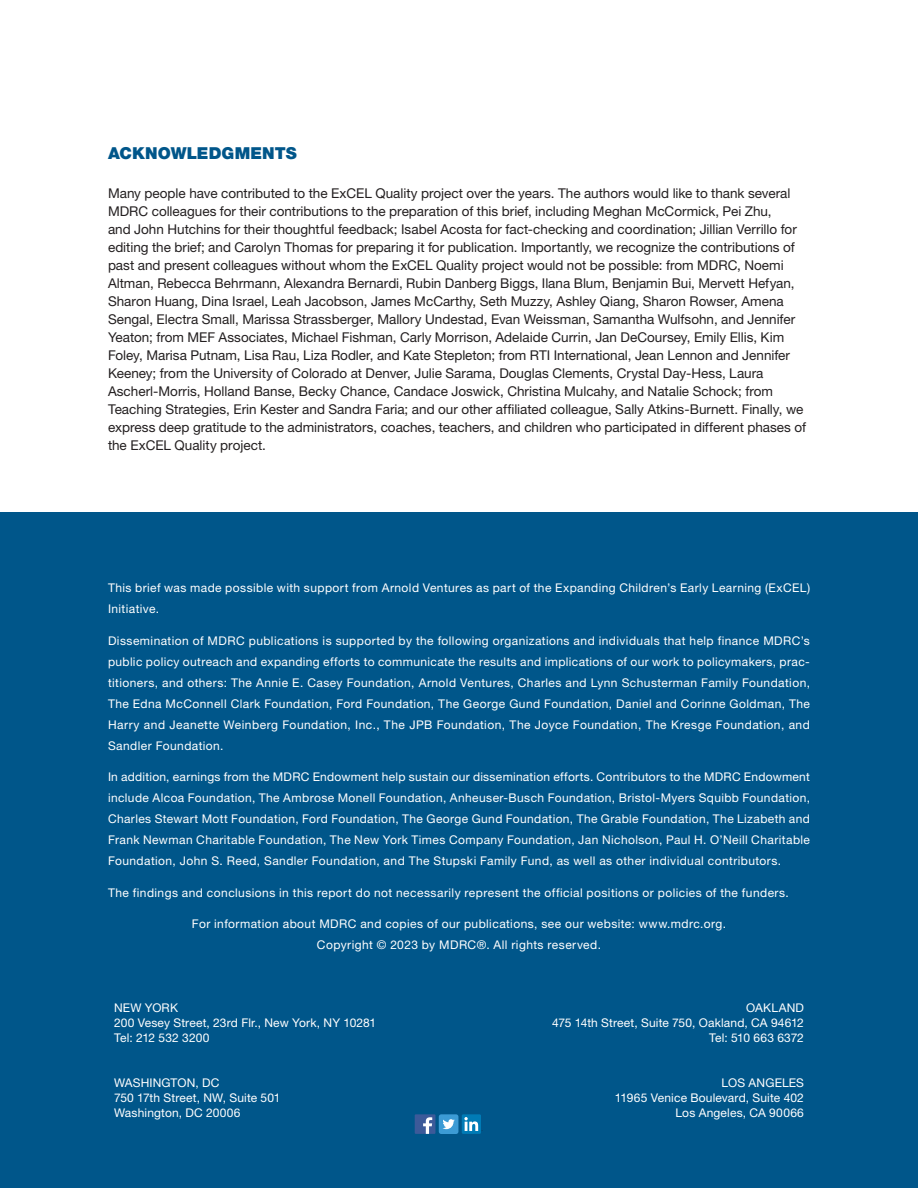
<style>
.page{position:relative;width:918px;height:1188px;background:#fff}
.page>*{position:absolute;margin:0;border:0;box-sizing:border-box;transform-origin:0 0}
.Subhead_A{font:900 16.5px "Helvetica Neue LT Std";letter-spacing:.005em;color:#00568a}
.Acknowledgments{font:13.5px/18px "Helvetica Neue LT Std";color:#231f20}
.t1{font:12px/21px "Helvetica Neue LT Std";letter-spacing:.035em;color:#fff;text-align:justify}
.t2{font:12px/15px "Helvetica Neue LT Std";letter-spacing:.01em;color:#fff}
.t3{font:12px/15px "Helvetica Neue LT Std";letter-spacing:.015em;color:#fff;text-align:right}
</style>
<div class="page">
<div style="left:0;top:513px;width:918px;height:675px;background:#00568a"></div>
<div style="left:415px;top:1114px;width:20px;height:20px;background:#3c5a99"></div>
<svg style="left:423px;top:1117px;width:9px;height:17px"></svg>
<div style="left:439px;top:1114px;width:19px;height:20px;background:#3c9bd5;border-radius:2px"></div>
<svg style="left:442px;top:1119px;width:13px;height:10px"></svg>
<div style="left:462px;top:1114px;width:19px;height:20px;background:#007bb6"></div>
<svg style="left:464px;top:1117px;width:19px;height:14px"></svg>
<p class="Subhead_A" style="left:108px;top:143px;width:190px">ACKNOWLEDGMENTS</p>
<p class="Acknowledgments" style="left:108px;top:184px;width:700px">Many people have contributed to the ExCEL Quality project over the years. The authors would like to thank several MDRC colleagues for their contributions to the preparation of this brief, including Meghan McCormick, Pei Zhu,<br>and John Hutchins for their thoughtful feedback; Isabel Acosta for fact-checking and coordination; Jillian Verrillo for editing the brief; and Carolyn Thomas for preparing it for publication. Importantly, we recognize the contributions of past and present colleagues without whom the ExCEL Quality project would not be possible: from MDRC, Noemi Altman, Rebecca Behrmann, Alexandra Bernardi, Rubin Danberg Biggs, Ilana Blum, Benjamin Bui, Mervett Hefyan, Sharon Huang, Dina Israel, Leah Jacobson, James McCarthy, Seth Muzzy, Ashley Qiang, Sharon Rowser, Amena Sengal, Electra Small, Marissa Strassberger, Mallory Undestad, Evan Weissman, Samantha Wulfsohn, and Jennifer Yeaton; from MEF Associates, Michael Fishman, Carly Morrison, Adelaide Currin, Jan DeCoursey, Emily Ellis, Kim Foley, Marisa Putnam, Lisa Rau, Liza Rodler, and Kate Stepleton; from RTI International, Jean Lennon and Jennifer Keeney; from the University of Colorado at Denver, Julie Sarama, Douglas Clements, Crystal Day-Hess, Laura Ascherl-Morris, Holland Banse, Becky Chance, Candace Joswick, Christina Mulcahy, and Natalie Schock; from Teaching Strategies, Erin Kester and Sandra Faria; and our other affiliated colleague, Sally Atkins-Burnett. Finally, we express deep gratitude to the administrators, coaches, teachers, and children who participated in different phases of the ExCEL Quality project.</p>
<p class="t1" style="left:108px;top:577px;width:704px">This brief was made possible with support from Arnold Ventures as part of the Expanding Children’s Early Learning (ExCEL)<br>Initiative.</p>
<p class="t1" style="left:108px;top:630px;width:704px">Dissemination of MDRC publications is supported by the following organizations and individuals that help finance MDRC’s public policy outreach and expanding efforts to communicate the results and implications of our work to policymakers, prac&shy;titioners, and others: The Annie E. Casey Foundation, Arnold Ventures, Charles and Lynn Schusterman Family Foundation, The Edna McConnell Clark Foundation, Ford Foundation, The George Gund Foundation, Daniel and Corinne Goldman, The Harry and Jeanette Weinberg Foundation, Inc., The JPB Foundation, The Joyce Foundation, The Kresge Foundation, and Sandler Foundation.</p>
<p class="t1" style="left:108px;top:766px;width:704px">In addition, earnings from the MDRC Endowment help sustain our dissemination efforts. Contributors to the MDRC Endowment include Alcoa Foundation, The Ambrose Monell Foundation, Anheuser-Busch Foundation, Bristol-Myers Squibb Foundation, Charles Stewart Mott Foundation, Ford Foundation, The George Gund Foundation, The Grable Foundation, The Lizabeth and Frank Newman Charitable Foundation, The New York Times Company Foundation, Jan Nicholson, Paul H. O’Neill Charitable Foundation, John S. Reed, Sandler Foundation, and The Stupski Family Fund, as well as other individual contributors.</p>
<p class="t1" style="left:108px;top:882px;width:682px">The findings and conclusions in this report do not necessarily represent the official positions or policies of the funders.</p>
<p class="t1" style="left:192px;top:913px;width:536px;text-align:center">For information about MDRC and copies of our publications, see our website: www.mdrc.org.<br>Copyright © 2023 by MDRC®. All rights reserved.</p>
<p class="t2" style="left:114px;top:1000px;width:264px">NEW YORK<br>200 Vesey Street, 23rd Flr., New York, NY 10281<br>Tel: 212 532 3200</p>
<p class="t2" style="left:552px;top:1000px;width:253px;text-align:right">OAKLAND<br>475 14th Street, Suite 750, Oakland, CA 94612<br>Tel: 510 663 6372</p>
<p class="t2" style="left:114px;top:1075px;width:168px">WASHINGTON, DC<br>750 17th Street, NW, Suite 501<br>Washington, DC 20006</p>
<p class="t3" style="left:615px;top:1075px;width:191px">LOS ANGELES<br>11965 Venice Boulevard, Suite 402<br>Los Angeles, CA 90066</p>
</div>
